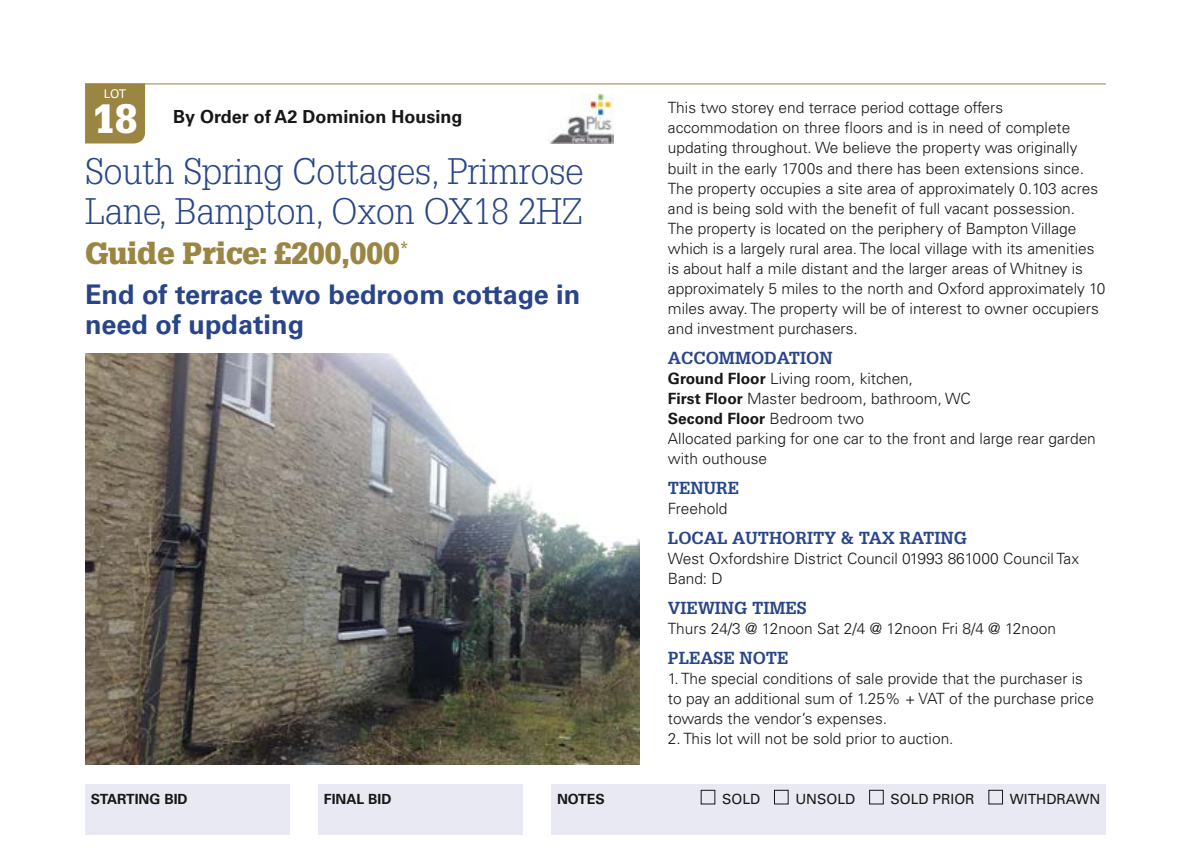
<style>
.page{position:relative;width:1191px;height:856px;background:#fff}
.page>*{position:absolute;margin:0;border:0;box-sizing:border-box;transform-origin:0 0}
.t1{font:900 40px "Glypha LT Std";color:#fff}
.t2{font:300 36px/40px "Glypha LT Std";color:#284589}
.t3{font:900 30px "Glypha LT Std";color:#9b8542}
.t4{font:700 27px/30px "Univers LT Std";color:#284589}
.t5{font:700 18px "Univers LT Std";color:#181716}
.t6{font:700 17px "Glypha LT Std";color:#284589}
.t7{font:300 15.6px/20px "Univers LT Std";color:#181716}
.t8{font:14px "Univers LT Std";color:#181716}
.t9{font:700 14px "Univers LT Std";color:#181716}
.t10{font:12px "Univers LT Std";color:#fff}
.s1{font-weight:700}
</style>
<div class="page">
<hr style="left:85px;top:83px;width:1021px;height:1px;background:#9b8542">
<div style="left:85px;top:783px;width:205px;height:50px;background:#e9e9f4"></div>
<div style="left:318px;top:783px;width:205px;height:50px;background:#e9e9f4"></div>
<div style="left:551px;top:783px;width:555px;height:50px;background:#e9e9f4"></div>
<div style="left:774px;top:789px;width:14px;height:14px;border:1px solid #181716"></div>
<div style="left:869px;top:789px;width:14px;height:14px;border:1px solid #181716"></div>
<div style="left:85px;top:83px;width:60px;height:60px;background:#9b8542"></div>
<img style="left:85px;top:353px;width:554px;height:410px">
<img style="left:550px;top:93px;width:64px;height:50px">
<p class="t10" style="left:104px;top:86px;width:24px">LOT</p>
<h1 class="t1" style="left:93px;top:95px;width:46px">18</h1>
<p class="t5" style="left:173px;top:106px;width:291px">By Order of A2 Dominion Housing</p>
<h2 class="t2" style="left:85px;top:151px;width:500px">South Spring Cottages, Primrose<br>Lane, Bampton, Oxon OX18 2HZ</h2>
<h3 class="t3" style="left:85px;top:234px;width:325px">Guide Price: £200,000<sup>*</sup></h3>
<h3 class="t4" style="left:85px;top:279px;width:496px">End of terrace two bedroom cottage in need of updating</h3>
<p class="t7" style="left:668px;top:98px;width:439px">This two storey end terrace period cottage offers accommodation on three floors and is in need of complete updating throughout. We believe the property was originally built in the early 1700s and there has been extensions since.<br>The property occupies a site area of approximately 0.103 acres and is being sold with the benefit of full vacant possession.<br>The property is located on the periphery of Bampton Village which is a largely rural area. The local village with its amenities is about half a mile distant and the larger areas of Whitney is approximately 5 miles to the north and Oxford approximately 10 miles away. The property will be of interest to owner occupiers and investment purchasers.</p>
<p class="t6" style="left:668px;top:347px;width:166px">ACCOMMODATION</p>
<p class="t7" style="left:668px;top:368px;width:429px"><span class="s1">Ground Floor</span> Living room, kitchen,<br><span class="s1">First Floor</span> Master bedroom, bathroom, WC<br><span class="s1">Second Floor</span> Bedroom two<br>Allocated parking for one car to the front and large rear garden with outhouse</p>
<p class="t6" style="left:668px;top:477px;width:73px">TENURE</p>
<p class="t7" style="left:668px;top:498px;width:61px">Freehold</p>
<p class="t6" style="left:668px;top:527px;width:300px">LOCAL AUTHORITY &amp; TAX RATING</p>
<p class="t7" style="left:668px;top:548px;width:413px">West Oxfordshire District Council 01993 861000 Council Tax<br>Band: D</p>
<p class="t6" style="left:668px;top:597px;width:140px">VIEWING TIMES</p>
<p class="t7" style="left:668px;top:618px;width:389px">Thurs 24/3 @ 12noon Sat 2/4 @ 12noon Fri 8/4 @ 12noon</p>
<p class="t6" style="left:668px;top:647px;width:122px">PLEASE NOTE</p>
<p class="t7" style="left:668px;top:668px;width:427px">1. The special conditions of sale provide that the purchaser is to pay an additional sum of 1.25% + VAT of the purchase price towards the vendor’s expenses.</p>
<p class="t7" style="left:668px;top:728px;width:287px">2. This lot will not be sold prior to auction.</p>
<p class="t9" style="left:91px;top:790px;width:98px">STARTING BID</p>
<p class="t9" style="left:324px;top:790px;width:69px">FINAL BID</p>
<p class="t9" style="left:557px;top:790px;width:49px">NOTES</p>
<p class="t8" style="left:722px;top:790px;width:40px">SOLD</p>
<p class="t8" style="left:795px;top:790px;width:61px">UNSOLD</p>
<p class="t8" style="left:890px;top:790px;width:86px">SOLD PRIOR</p>
<p class="t8" style="left:1009px;top:790px;width:92px">WITHDRAWN</p>
</div>
